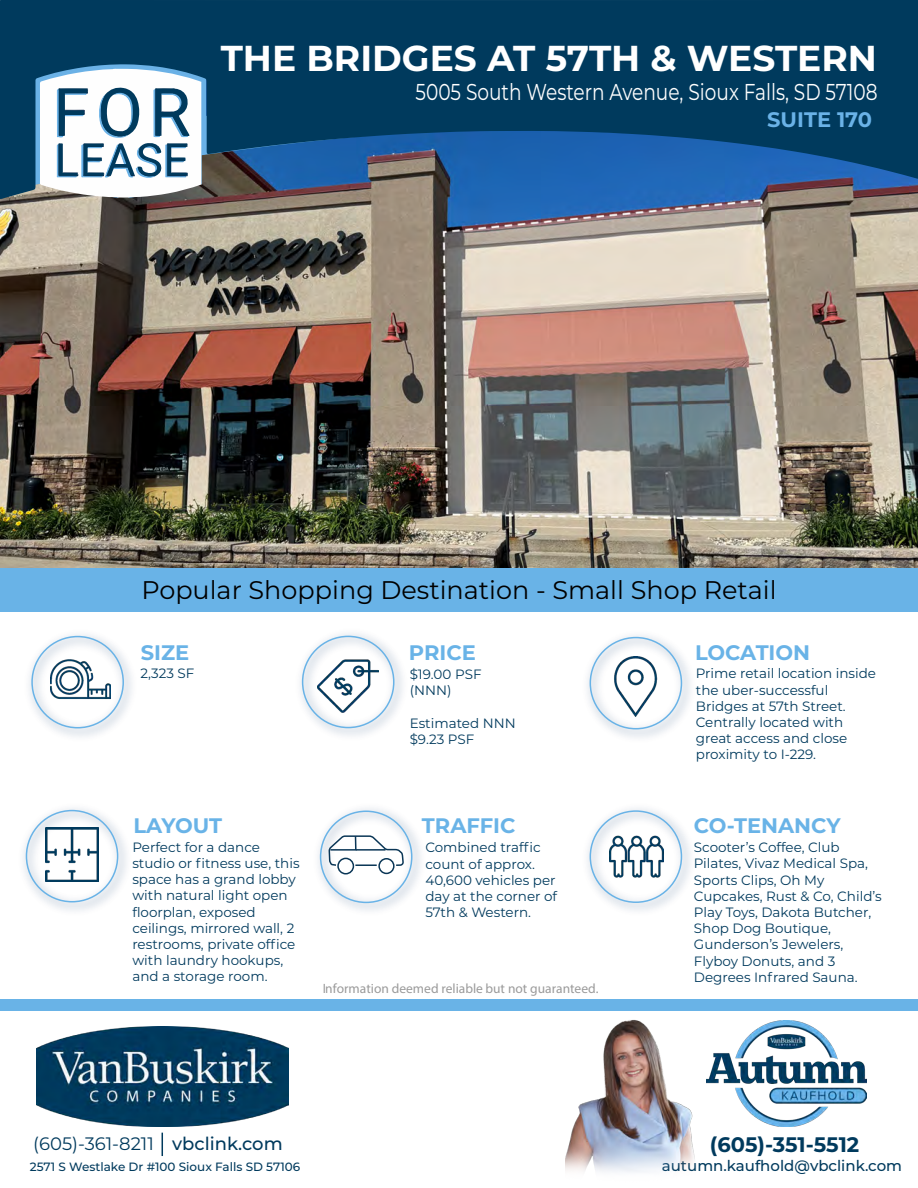
<style>
.page{position:relative;width:918px;height:1188px;background:#fff}
.page>*{position:absolute;margin:0;border:0;box-sizing:border-box;transform-origin:0 0}
.t1{font:700 36px "Montserrat";color:#fff}
.t2{font:25.5px "Montserrat";color:#000}
.t3{font:22.95px "Montserrat";color:#fff;scale:.81 1}
.t4{font:700 21px "Montserrat";color:#69b3e7}
.t5{font:700 21px "Montserrat";color:#003a5d}
.t6{font:700 21px "Montserrat";color:#6ab2e7}
.t7{font:18px "Montserrat";color:#003a5d}
.t8{font:500 15px "Montserrat";color:#003a5d}
.t9{font:13.5px/16.2px "Montserrat";color:#003a5d}
.t10{font:13.5px "Myriad Pro";color:#7f7f7f}
.t11{font:500 12px "Montserrat";color:#003a5d}
.s1{font-weight:500}
</style>
<div class="page">
<img style="left:0;top:199px;width:918px;height:370px">
<svg style="left:0;top:0;width:918px;height:199px;background:#0d456d"></svg>
<svg style="left:39px;top:68px;width:163px;height:130px"></svg>
<img style="left:300px;top:633px;width:103px;height:103px">
<div style="left:302px;top:636px;width:93px;height:92px;border:2px solid #69b3e7;border-radius:50%"></div>
<img style="left:587px;top:635px;width:104px;height:103px">
<div style="left:590px;top:637px;width:92px;height:92px;border:2px solid #69b3e7;border-radius:50%"></div>
<img style="left:587px;top:808px;width:104px;height:103px">
<div style="left:590px;top:810px;width:92px;height:93px;border:2px solid #69b3e7;border-radius:50%"></div>
<img style="left:318px;top:822px;width:103px;height:75px">
<img style="left:23px;top:808px;width:104px;height:103px">
<div style="left:26px;top:810px;width:92px;height:92px;border:2px solid #69b3e7;border-radius:50%"></div>
<img style="left:29px;top:634px;width:103px;height:103px">
<div style="left:31px;top:636px;width:93px;height:92px;border:2px solid #69b3e7;border-radius:50%"></div>
<img style="left:46px;top:828px;width:52px;height:54px">
<img style="left:606px;top:656px;width:60px;height:60px">
<img style="left:318px;top:656px;width:61px;height:60px">
<img style="left:50px;top:649px;width:61px;height:60px">
<img style="left:610px;top:830px;width:53px;height:54px">
<img style="left:36px;top:1026px;width:252px;height:101px">
<img style="left:706px;top:1020px;width:161px;height:107px">
<div style="left:0;top:569px;width:918px;height:43px;background:#69b3e7"></div>
<div style="left:0;top:999px;width:918px;height:12px;background:#69b3e7"></div>
<svg style="left:162px;top:1133px;width:1px;height:23px"></svg>
<img style="left:566px;top:1020px;width:129px;height:152px">
<svg style="left:328px;top:808px;width:77px;height:103px"></svg>
<hr style="left:356px;top:849px;width:30px;height:2px;background:#0a3656">
<hr style="left:355px;top:864px;width:22px;height:2px;background:#0a3656">
<div style="left:337px;top:858px;width:17px;height:17px;border:2px solid #0a3656;border-radius:50%"></div>
<div style="left:378px;top:858px;width:17px;height:16px;border:2px solid #0a3656;border-radius:50%"></div>
<h1 class="t1" style="left:221px;top:33px;width:658px">THE BRIDGES AT 57TH &amp; WESTERN</h1>
<h3 class="t3" style="left:416px;top:76px;width:572px">5005 South Western Avenue, Sioux Falls, SD 57108</h3>
<h3 class="t6" style="left:767px;top:104px;width:106px">SUITE 170</h3>
<h2 class="t2" style="left:141px;top:572px;width:637px">Popular Shopping Destination - Small Shop Retail</h2>
<h3 class="t4" style="left:141px;top:637px;width:50px">SIZE</h3>
<h3 class="t4" style="left:409px;top:637px;width:68px">PRICE</h3>
<h3 class="t4" style="left:695px;top:637px;width:117px">LOCATION</h3>
<p class="t9" style="left:140px;top:664px;width:56px">2,323 SF</p>
<p class="t9" style="left:410px;top:666px;width:73px">$19.00 PSF (NNN)</p>
<p class="t9" style="left:410px;top:714px;width:107px">Estimated NNN $9.23 PSF</p>
<p class="t9" style="left:696px;top:665px;width:182px">Prime retail location inside the uber-successful<br>Bridges at 57th Street.<br>Centrally located with great access and close proximity to I-229.</p>
<h3 class="t4" style="left:133px;top:811px;width:90px">LAYOUT</h3>
<h3 class="t4" style="left:422px;top:811px;width:95px">TRAFFIC</h3>
<h3 class="t4" style="left:694px;top:811px;width:148px">CO-TENANCY</h3>
<p class="t9" style="left:132px;top:838px;width:169px">Perfect for a dance studio or fitness use, this space has a grand lobby with natural light open floorplan, exposed ceilings, mirrored wall, 2 restrooms, private office with laundry hookups, and a storage room.</p>
<p class="t9" style="left:425px;top:839px;width:134px">Combined traffic count of approx.<br>40,600 vehicles per day at the corner of<br>57th &amp; Western.</p>
<p class="t9" style="left:694px;top:839px;width:189px">Scooter’s Coffee, Club<br>Pilates, Vivaz Medical Spa,<br>Sports Clips, Oh My<br>Cupcakes, Rust &amp; Co, Child’s<br>Play Toys, Dakota Butcher,<br>Shop Dog Boutique,<br>Gunderson’s Jewelers,<br>Flyboy Donuts, and 3<br>Degrees Infrared Sauna.</p>
<p class="t10" style="left:322px;top:980px;width:278px">Information deemed reliable but not guaranteed.</p>
<h3 class="t7" style="left:33px;top:1132px;width:251px">(605)-361-8211 <span class="s1">vbclink.com</span></h3>
<p class="t11" style="left:30px;top:1158px;width:272px">2571 S Westlake Dr #100 Sioux Falls SD 57106</p>
<h3 class="t5" style="left:710px;top:1129px;width:151px">(605)-351-5512</h3>
<p class="t8" style="left:662px;top:1155px;width:242px">autumn.kaufhold@vbclink.com</p>
</div>
